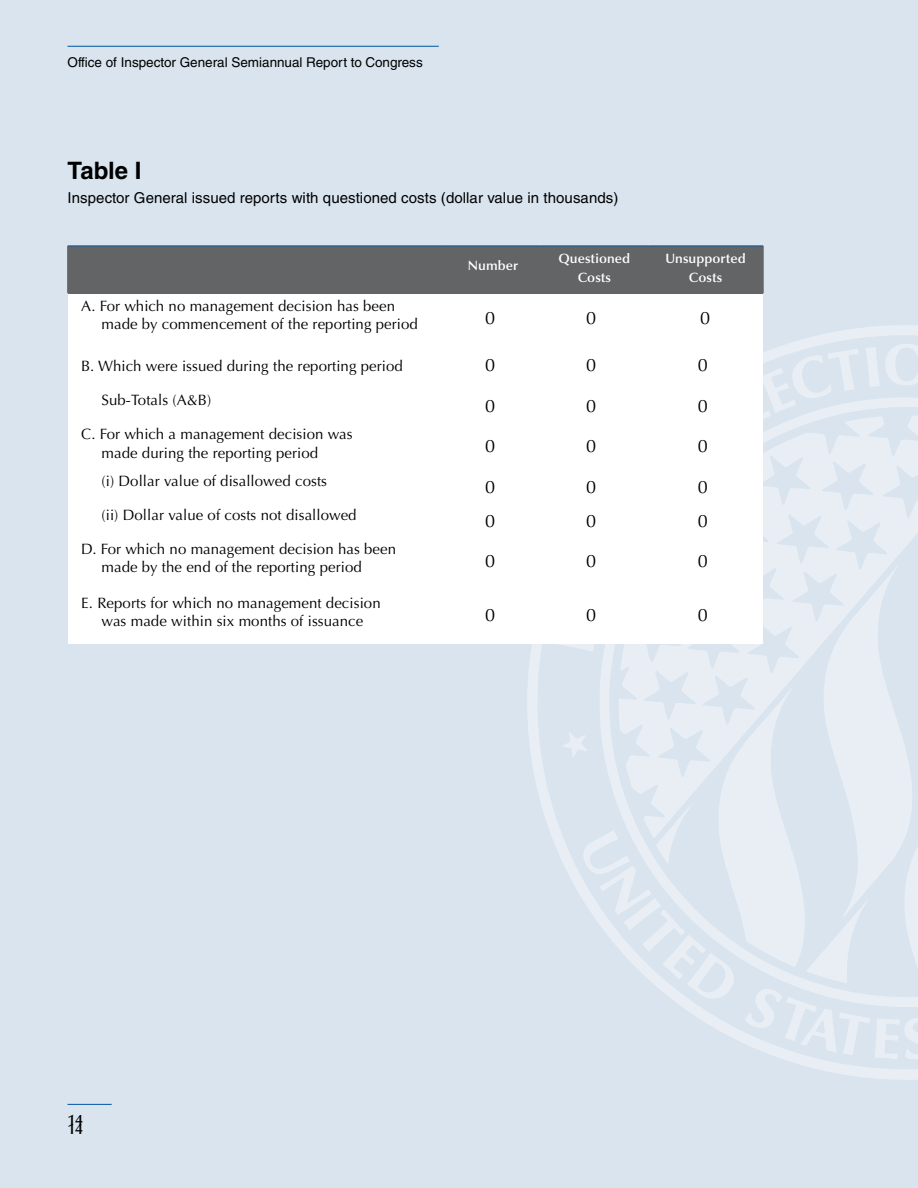
<style>
.page{position:relative;width:918px;height:1188px;background:#d9e4ee}
.page>*{position:absolute;margin:0;border:0;box-sizing:border-box;transform-origin:0 0}
.t1{font:700 24px "Helvetica LT Std";letter-spacing:-.005em;color:#000}
.t2{font:18px/33.8px "Optima LT Std";color:#000}
.t3{font:15px/18.8px "Optima LT Std";letter-spacing:.005em;color:#000}
.t4{font:15px "Helvetica LT Std";letter-spacing:.005em;color:#000}
.t5{font:600 15px "Optima LT Std";color:#000}
.t6{font:13.5px "Helvetica LT Std";color:#000}
.t7{font:600 13.5px/18.8px "Optima LT Std";letter-spacing:.005em;color:#fff;text-align:center}
</style>
<div class="page">
<hr style="left:67px;top:1104px;width:45px;height:1px;background:#0054a4">
<hr style="left:68px;top:46px;width:371px;height:1px;background:#0054a4">
<svg style="left:527px;top:325px;width:391px;height:755px"></svg>
<svg style="left:554px;top:344px;width:364px;height:716px"></svg>
<div style="left:68px;top:293px;width:378px;height:54px;background:#fff"></div>
<div style="left:446px;top:293px;width:94px;height:54px;background:#fff"></div>
<div style="left:540px;top:293px;width:108px;height:54px;background:#fff"></div>
<div style="left:648px;top:293px;width:115px;height:54px;background:#fff"></div>
<div style="left:68px;top:347px;width:378px;height:41px;background:#fff"></div>
<div style="left:446px;top:347px;width:94px;height:41px;background:#fff"></div>
<div style="left:540px;top:347px;width:108px;height:41px;background:#fff"></div>
<div style="left:648px;top:347px;width:115px;height:41px;background:#fff"></div>
<div style="left:68px;top:388px;width:378px;height:33px;background:#fff"></div>
<div style="left:446px;top:388px;width:94px;height:33px;background:#fff"></div>
<div style="left:540px;top:388px;width:108px;height:33px;background:#fff"></div>
<div style="left:648px;top:388px;width:115px;height:33px;background:#fff"></div>
<div style="left:68px;top:421px;width:378px;height:48px;background:#fff"></div>
<div style="left:446px;top:421px;width:94px;height:48px;background:#fff"></div>
<div style="left:540px;top:421px;width:108px;height:48px;background:#fff"></div>
<div style="left:648px;top:421px;width:115px;height:48px;background:#fff"></div>
<div style="left:68px;top:469px;width:378px;height:33px;background:#fff"></div>
<div style="left:446px;top:469px;width:94px;height:33px;background:#fff"></div>
<div style="left:540px;top:469px;width:108px;height:33px;background:#fff"></div>
<div style="left:648px;top:469px;width:115px;height:33px;background:#fff"></div>
<div style="left:68px;top:502px;width:378px;height:34px;background:#fff"></div>
<div style="left:446px;top:502px;width:94px;height:34px;background:#fff"></div>
<div style="left:540px;top:502px;width:108px;height:34px;background:#fff"></div>
<div style="left:648px;top:502px;width:115px;height:34px;background:#fff"></div>
<div style="left:68px;top:536px;width:378px;height:54px;background:#fff"></div>
<div style="left:446px;top:536px;width:94px;height:54px;background:#fff"></div>
<div style="left:540px;top:536px;width:108px;height:54px;background:#fff"></div>
<div style="left:648px;top:536px;width:115px;height:54px;background:#fff"></div>
<div style="left:68px;top:590px;width:378px;height:54px;background:#fff"></div>
<div style="left:446px;top:590px;width:94px;height:54px;background:#fff"></div>
<div style="left:540px;top:590px;width:108px;height:54px;background:#fff"></div>
<div style="left:648px;top:590px;width:115px;height:54px;background:#fff"></div>
<hr style="left:763px;top:246px;width:1px;height:47px;background:#0054a4">
<div style="left:68px;top:246px;width:378px;height:47px;background:#636466"></div>
<div style="left:446px;top:246px;width:94px;height:47px;background:#636466"></div>
<div style="left:540px;top:246px;width:108px;height:47px;background:#636466"></div>
<div style="left:648px;top:246px;width:115px;height:47px;background:#636466"></div>
<hr style="left:68px;top:246px;width:378px;height:1px;background:#0054a4">
<hr style="left:446px;top:246px;width:94px;height:1px;background:#0054a4">
<hr style="left:540px;top:246px;width:108px;height:1px;background:#0054a4">
<hr style="left:648px;top:246px;width:115px;height:1px;background:#0054a4">
<p class="t6" style="left:68px;top:54px;width:357px">Office of Inspector General Semiannual Report to Congress</p>
<h1 class="t1" style="left:68px;top:156px;width:75px">Table I</h1>
<p class="t4" style="left:68px;top:189px;width:552px">Inspector General issued reports with questioned costs (dollar value in thousands)</p>
<p class="t3" style="left:102px;top:296px;width:318px;text-indent:-20px">A. For which no management decision has been made by commencement of the reporting period</p>
<p class="t7" style="left:468px;top:256px;width:52px">Number</p>
<p class="t7" style="left:558px;top:249px;width:73px">Questioned<br>Costs</p>
<p class="t7" style="left:665px;top:249px;width:82px">Unsupported<br>Costs</p>
<p class="t2" style="left:485px;top:301px;width:12px">0</p>
<p class="t2" style="left:586px;top:301px;width:12px">0</p>
<p class="t2" style="left:700px;top:301px;width:12px">0</p>
<p class="t3" style="left:81px;top:357px;width:323px">B. Which were issued during the reporting period</p>
<p class="t2" style="left:485px;top:349px;width:12px">0</p>
<p class="t2" style="left:586px;top:349px;width:12px">0</p>
<p class="t2" style="left:698px;top:349px;width:12px">0</p>
<p class="t3" style="left:102px;top:391px;width:111px">Sub-Totals (A&amp;B)</p>
<p class="t3" style="left:102px;top:425px;width:253px;text-indent:-20px">C. For which a management decision was made during the reporting period</p>
<p class="t3" style="left:102px;top:472px;width:227px">(i) Dollar value of disallowed costs</p>
<p class="t3" style="left:102px;top:506px;width:257px">(ii) Dollar value of costs not disallowed</p>
<p class="t3" style="left:102px;top:539px;width:296px;text-indent:-20px">D. For which no management decision has been made by the end of the reporting period</p>
<p class="t2" style="left:485px;top:389px;width:12px">0</p>
<p class="t2" style="left:485px;top:430px;width:12px">0</p>
<p class="t2" style="left:485px;top:470px;width:12px">0<br>0</p>
<p class="t2" style="left:485px;top:544px;width:12px">0</p>
<p class="t2" style="left:586px;top:389px;width:12px">0</p>
<p class="t2" style="left:586px;top:430px;width:12px">0</p>
<p class="t2" style="left:586px;top:470px;width:12px">0<br>0</p>
<p class="t2" style="left:586px;top:544px;width:12px">0</p>
<p class="t2" style="left:698px;top:389px;width:12px">0</p>
<p class="t2" style="left:698px;top:430px;width:12px">0</p>
<p class="t2" style="left:698px;top:470px;width:12px">0<br>0</p>
<p class="t2" style="left:698px;top:544px;width:12px">0</p>
<p class="t3" style="left:81px;top:593px;width:301px;text-align:center">E. Reports for which no management decision was made within six months of issuance</p>
<p class="t2" style="left:485px;top:598px;width:12px">0</p>
<p class="t2" style="left:586px;top:598px;width:12px">0</p>
<p class="t2" style="left:698px;top:598px;width:12px">0</p>
<p class="t5" style="left:67px;top:1111px;width:17px">14</p>
<p class="t5" style="left:67px;top:1120px;width:17px">14</p>
</div>
